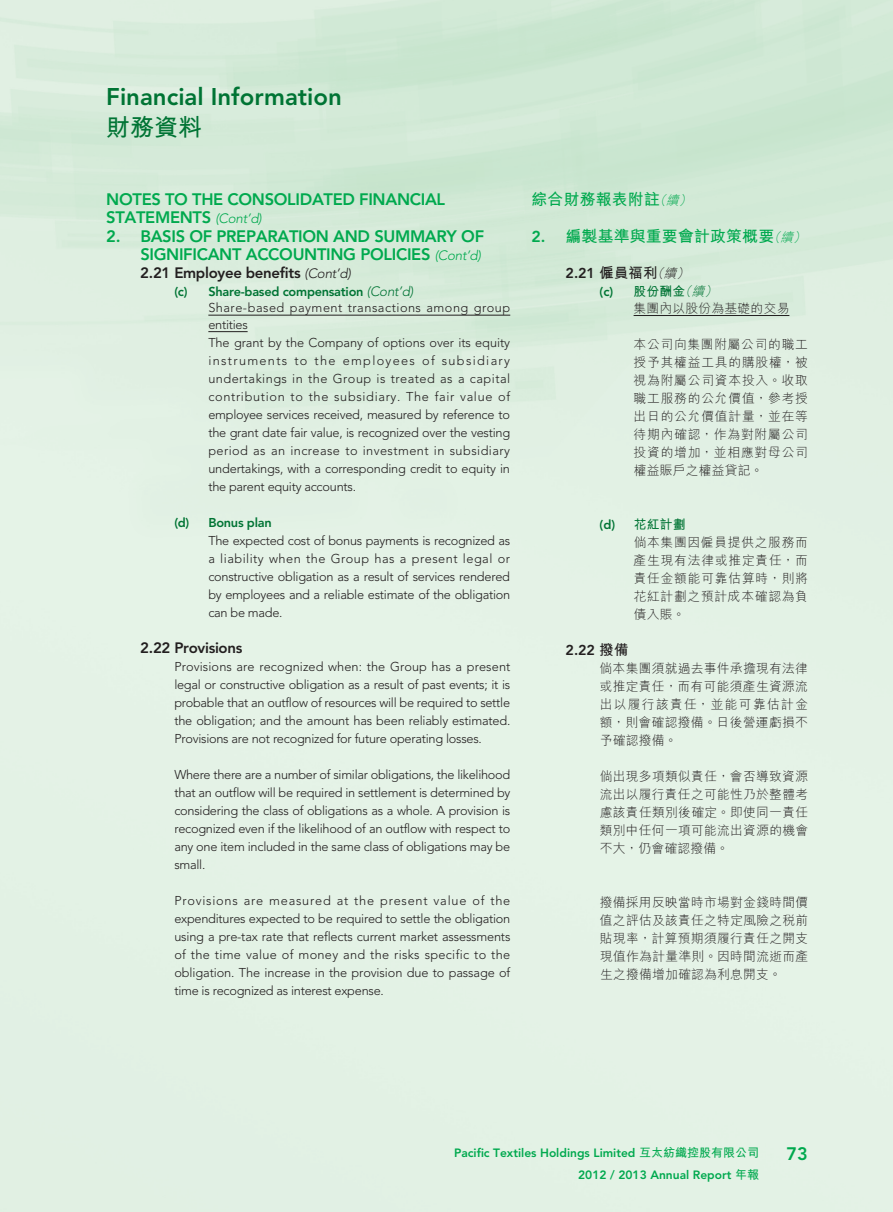
<style>
.page{position:relative;width:893px;height:1212px;background:#fff}
.page>*{position:absolute;margin:0;border:0;box-sizing:border-box;transform-origin:0 0}
.t1{font:800 24px "Avenir LT Std";color:#007434}
.t2{font:700 24px "M Hei HK";color:#007434}
.t3{font:800 18px "Avenir LT Std";color:#00a94e}
.t4{font:800 16.5px/18px "Avenir LT Std";letter-spacing:-.02em;color:#00a94e;text-align:right}
.t5{font:700 15.75px "M Hei HK";letter-spacing:.02em;color:#00a94e}
.t6{font:800 15px "Avenir LT Std";letter-spacing:-.02em;color:#231f20}
.t7{font:800 14.25px "Avenir LT Std";color:#231f20}
.t8{font:italic 300 13.5px "Avenir LT Std";color:#00a94e}
.t9{font:300 12.75px/18px "Avenir LT Std";letter-spacing:-.02em;color:#231f20;text-align:justify}
.t10{font:300 12.75px/18px "M Hei HK";letter-spacing:.025em;color:#231f20;text-align:justify}
.t11{font:300 12.75px/16.5px "Avenir LT Std";letter-spacing:.04em;color:#231f20}
.t12{font:300 12.75px/18px "M Hei HK";letter-spacing:.055em;color:#231f20}
.t13{font:800 12.75px "Avenir LT Std";letter-spacing:-.02em;color:#007434}
.t14{font:800 12px "Avenir LT Std";color:#00a94e}
.s1{font-weight:300;font-style:italic;font-size:12.75px}
.s2{font-weight:300;font-style:italic;font-size:13.5px}
.s3{font-weight:800;color:#007434}
.s4{font-style:italic;font-size:13.5px;color:#007434}
.s5{font-family:"Avenir LT Std";font-weight:800}
.s6{font-family:"M Hei HK";font-weight:700}
.s7{font-family:"M Hei HK";font-weight:300;font-style:italic;font-size:12.75px}
.s8{font-family:"Avenir LT Std";font-weight:800;color:#007434}
.s9{font-weight:700;color:#007434}
.s10{font-style:italic;color:#007434}
</style>
<div class="page">
<hr style="left:208px;top:315px;width:302px;height:1px;background:#231f20">
<hr style="left:208px;top:331px;width:40px;height:1px;background:#231f20">
<hr style="left:634px;top:315px;width:155px;height:1px;background:#231f20">
<h1 class="t1" style="left:106px;top:82px;width:237px">Financial Information</h1>
<h1 class="t2" style="left:106px;top:110px;width:97px">財務資料</h1>
<p class="t4" style="left:106px;top:190px;width:24px">Notes</p>
<p class="t4" style="left:165px;top:190px;width:39px">to the</p>
<p class="t4" style="left:228px;top:190px;width:23px">Consolidated</p>
<p class="t4" style="left:359px;top:190px;width:20px">Financial</p>
<p class="t5" style="left:531px;top:188px;width:164px">綜合財務報表附註<span class="s1">（續）</span></p>
<p class="t4" style="left:106px;top:208px;width:21px">Statements</p>
<p class="t8" style="left:215px;top:210px;width:48px">(Cont’d)</p>
<p class="t4" style="left:106px;top:227px;width:379px">2. BASIS OF PREPARATION AND SUMMARY OF<br>SIGNIFICANT ACCOUNTING POLICIES <span class="s2">(Cont’d)</span></p>
<p class="t6" style="left:140px;top:264px;width:212px">2.21 Employee benefits <span class="s2">(Cont’d)</span></p>
<p class="t11" style="left:208px;top:283px;width:303px;text-indent:-34px"><span class="s3">(c) Share-based compensation</span> <span class="s4">(Cont’d)<br></span>Share-based payment transactions among group entities</p>
<p class="t9" style="left:208px;top:333px;width:303px">The grant by the Company of options over its equity instruments to the employees of subsidiary undertakings in the Group is treated as a capital contribution to the subsidiary. The fair value of employee services received, measured by reference to the grant date fair value, is recognized over the vesting period as an increase to investment in subsidiary undertakings, with a corresponding credit to equity in the parent equity accounts.</p>
<p class="t13" style="left:174px;top:515px;width:99px">(d) Bonus plan</p>
<p class="t9" style="left:208px;top:531px;width:303px">The expected cost of bonus payments is recognized as a liability when the Group has a present legal or constructive obligation as a result of services rendered by employees and a reliable estimate of the obligation can be made.</p>
<p class="t6" style="left:140px;top:639px;width:104px">2.22 Provisions</p>
<p class="t9" style="left:174px;top:657px;width:338px">Provisions are recognized when: the Group has a present legal or constructive obligation as a result of past events; it is probable that an outflow of resources will be required to settle the obligation; and the amount has been reliably estimated.<br>Provisions are not recognized for future operating losses.</p>
<p class="t9" style="left:174px;top:765px;width:338px">Where there are a number of similar obligations, the likelihood that an outflow will be required in settlement is determined by considering the class of obligations as a whole. A provision is recognized even if the likelihood of an outflow with respect to any one item included in the same class of obligations may be small.</p>
<p class="t9" style="left:174px;top:891px;width:338px">Provisions are measured at the present value of the expenditures expected to be required to settle the obligation using a pre-tax rate that reflects current market assessments of the time value of money and the risks specific to the obligation. The increase in the provision due to passage of time is recognized as interest expense.</p>
<p class="t5" style="left:531px;top:225px;width:279px"><span class="s5">2.</span> 編製基準與重要會計政策概要<span class="s1">（續）</span></p>
<p class="t7" style="left:566px;top:265px;width:128px">2.21 <span class="s6">僱員福利</span><span class="s7">（續）</span></p>
<p class="t10" style="left:634px;top:283px;width:157px;line-height:16.5px;text-indent:-34px"><span class="s8">(c)</span> <span class="s9">股份酬金</span><span class="s10">（續）<br></span>集團內以股份為基礎的交易</p>
<p class="t10" style="left:634px;top:335px;width:176px">本公司向集團附屬公司的職工授予其權益工具的購股權，被視為附屬公司資本投入。收取職工服務的公允價值，參考授出日的公允價值計量，並在等待期內確認，作為對附屬公司投資的增加，並相應對母公司權益賑戶之權益貸記。</p>
<p class="t12" style="left:634px;top:515px;width:176px;text-indent:-34px"><span class="s8">(d)</span> <span class="s9">花紅計劃<br></span>倘本集團因僱員提供之服務而產生現有法律或推定責任，而責任金額能可靠估算時，則將花紅計劃之預計成本確認為負債入賬。</p>
<p class="t7" style="left:566px;top:641px;width:64px">2.22 <span class="s6">撥備</span></p>
<p class="t10" style="left:600px;top:659px;width:210px">倘本集團須就過去事件承擔現有法律或推定責任，而有可能須產生資源流出以履行該責任，並能可靠估計金額，則會確認撥備。日後營運虧損不予確認撥備。</p>
<p class="t10" style="left:600px;top:767px;width:210px">倘出現多項類似責任，會否導致資源流出以履行責任之可能性乃於整體考慮該責任類別後確定。即使同一責任類別中任何一項可能流出資源的機會不大，仍會確認撥備。</p>
<p class="t10" style="left:600px;top:893px;width:210px">撥備採用反映當時市場對金錢時間價值之評估及該責任之特定風險之稅前貼現率，計算預期須履行責任之開支現值作為計量準則。因時間流逝而產生之撥備增加確認為利息開支。</p>
<p class="t14" style="left:454px;top:1145px;width:306px">Pacific Textiles Holdings Limited <span class="s6">互太紡織控股有限公司</span></p>
<h2 class="t3" style="left:787px;top:1143px;width:23px">73</h2>
<p class="t14" style="left:578px;top:1168px;width:182px">2012 / 2013 Annual Report <span class="s6">年報</span></p>
</div>
